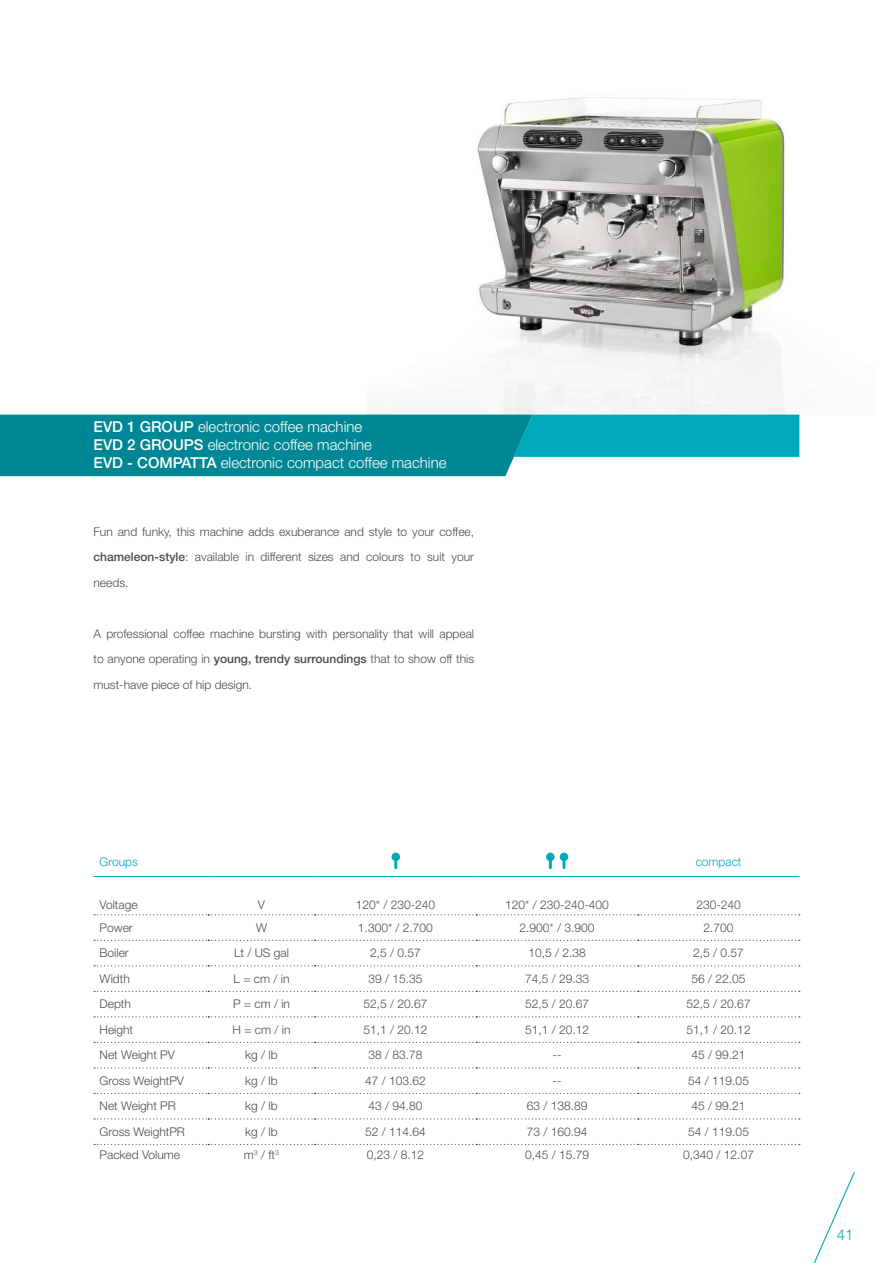
<style>
.page{position:relative;width:893px;height:1263px;background:#fff}
.page>*{position:absolute;margin:0;border:0;box-sizing:border-box;transform-origin:0 0}
.t1{font:300 15px/18px "Helvetica Neue LT Std";color:#fff}
.t2{font:300 15px "Helvetica Neue LT Std";color:#00a9b9}
.t3{font:300 12px/25.5px "Helvetica Neue LT Std";color:#4b4c4d;text-align:justify}
.t4{font:300 12px "Helvetica Neue LT Std";color:#00a9b9}
.s1{font-weight:500}
</style>
<div class="page">
<img style="left:368px;top:97px;width:432px;height:318px">
<svg style="left:0;top:415px;width:799px;height:61px;background:#1c9ca9"></svg>
<svg style="left:94px;top:914px;width:706px;height:1px"></svg>
<svg style="left:94px;top:965px;width:706px;height:1px"></svg>
<svg style="left:94px;top:991px;width:706px;height:1px"></svg>
<svg style="left:94px;top:1016px;width:706px;height:1px"></svg>
<svg style="left:94px;top:1042px;width:706px;height:1px"></svg>
<svg style="left:94px;top:1067px;width:706px;height:1px"></svg>
<svg style="left:94px;top:1093px;width:706px;height:1px"></svg>
<svg style="left:94px;top:1118px;width:706px;height:1px"></svg>
<svg style="left:94px;top:1144px;width:706px;height:1px"></svg>
<svg style="left:94px;top:940px;width:706px;height:1px"></svg>
<hr style="left:94px;top:876px;width:114px;height:1px;background:#00a9b9">
<hr style="left:208px;top:876px;width:107px;height:1px;background:#00a9b9">
<hr style="left:315px;top:876px;width:161px;height:1px;background:#00a9b9">
<hr style="left:476px;top:876px;width:162px;height:1px;background:#00a9b9">
<hr style="left:638px;top:876px;width:161px;height:1px;background:#00a9b9">
<div style="left:391px;top:853px;width:9px;height:8px;background:#00a9b9;border-radius:50%"></div>
<svg style="left:394px;top:861px;width:3px;height:7px"></svg>
<div style="left:546px;top:853px;width:9px;height:8px;background:#00a9b9;border-radius:50%"></div>
<svg style="left:549px;top:861px;width:3px;height:7px"></svg>
<div style="left:560px;top:853px;width:8px;height:8px;background:#00a9b9;border-radius:50%"></div>
<svg style="left:562px;top:860px;width:3px;height:8px"></svg>
<svg style="left:813px;top:1172px;width:42px;height:91px"></svg>
<p class="t1" style="left:94px;top:418px;width:354px"><span class="s1">EVD 1 GROUP</span> electronic coffee machine<br><span class="s1">EVD 2 GROUPS</span> electronic coffee machine<br><span class="s1">EVD - COMPATTA</span> electronic compact coffee machine</p>
<p class="t3" style="left:94px;top:518px;width:382px">Fun and funky, this machine adds exuberance and style to your coffee, <span class="s1">chameleon-style</span>: available in different sizes and colours to suit your needs.</p>
<p class="t3" style="left:94px;top:620px;width:382px">A professional coffee machine bursting with personality that will appeal to anyone operating in <span class="s1">young, trendy surroundings</span> that to show off this must-have piece of hip design.</p>
<p class="t4" style="left:100px;top:854px;width:40px">Groups</p>
<p class="t4" style="left:696px;top:854px;width:47px">compact</p>
<p class="t3" style="left:100px;top:891px;width:40px">Voltage</p>
<p class="t3" style="left:258px;top:891px;width:9px">V</p>
<p class="t3" style="left:356px;top:891px;width:81px">120* / 230-240</p>
<p class="t3" style="left:505px;top:891px;width:105px">120* / 230-240-400</p>
<p class="t3" style="left:696px;top:891px;width:46px">230-240</p>
<p class="t3" style="left:100px;top:914px;width:35px">Power</p>
<p class="t3" style="left:256px;top:914px;width:12px">W</p>
<p class="t3" style="left:358px;top:914px;width:76px">1.300* / 2.700</p>
<p class="t3" style="left:520px;top:914px;width:76px">2.900* / 3.900</p>
<p class="t3" style="left:704px;top:914px;width:32px">2.700</p>
<p class="t3" style="left:100px;top:940px;width:31px">Boiler</p>
<p class="t3" style="left:234px;top:940px;width:56px">Lt / US gal</p>
<p class="t3" style="left:370px;top:940px;width:52px">2,5 / 0.57</p>
<p class="t3" style="left:528px;top:940px;width:59px">10,5 / 2.38</p>
<p class="t3" style="left:693px;top:940px;width:52px">2,5 / 0.57</p>
<p class="t3" style="left:100px;top:966px;width:32px">Width</p>
<p class="t3" style="left:234px;top:966px;width:57px">L = cm / in</p>
<p class="t3" style="left:368px;top:966px;width:56px">39 / 15.35</p>
<p class="t3" style="left:525px;top:966px;width:66px">74,5 / 29.33</p>
<p class="t3" style="left:692px;top:966px;width:56px">56 / 22.05</p>
<p class="t3" style="left:100px;top:991px;width:33px">Depth</p>
<p class="t3" style="left:233px;top:991px;width:58px">P = cm / in</p>
<p class="t3" style="left:363px;top:991px;width:66px">52,5 / 20.67</p>
<p class="t3" style="left:525px;top:991px;width:66px">52,5 / 20.67</p>
<p class="t3" style="left:687px;top:991px;width:66px">52,5 / 20.67</p>
<p class="t3" style="left:100px;top:1017px;width:35px">Height</p>
<p class="t3" style="left:233px;top:1017px;width:59px">H = cm / in</p>
<p class="t3" style="left:363px;top:1017px;width:66px">51,1 / 20.12</p>
<p class="t3" style="left:525px;top:1017px;width:66px">51,1 / 20.12</p>
<p class="t3" style="left:687px;top:1017px;width:66px">51,1 / 20.12</p>
<p class="t3" style="left:100px;top:1042px;width:77px">Net Weight PV</p>
<p class="t3" style="left:245px;top:1042px;width:34px">kg / lb</p>
<p class="t3" style="left:368px;top:1042px;width:56px">38 / 83.78</p>
<p class="t3" style="left:553px;top:1042px;width:10px">--</p>
<p class="t3" style="left:692px;top:1042px;width:56px">45 / 99.21</p>
<p class="t3" style="left:100px;top:1068px;width:86px">Gross WeightPV</p>
<p class="t3" style="left:245px;top:1068px;width:34px">kg / lb</p>
<p class="t3" style="left:365px;top:1068px;width:62px">47 / 103.62</p>
<p class="t3" style="left:553px;top:1068px;width:10px">--</p>
<p class="t3" style="left:688px;top:1068px;width:62px">54 / 119.05</p>
<p class="t3" style="left:100px;top:1093px;width:78px">Net Weight PR</p>
<p class="t3" style="left:245px;top:1093px;width:34px">kg / lb</p>
<p class="t3" style="left:368px;top:1093px;width:56px">43 / 94.80</p>
<p class="t3" style="left:527px;top:1093px;width:62px">63 / 138.89</p>
<p class="t3" style="left:692px;top:1093px;width:56px">45 / 99.21</p>
<p class="t3" style="left:100px;top:1119px;width:87px">Gross WeightPR</p>
<p class="t3" style="left:245px;top:1119px;width:34px">kg / lb</p>
<p class="t3" style="left:365px;top:1119px;width:62px">52 / 114.64</p>
<p class="t3" style="left:527px;top:1119px;width:62px">73 / 160.94</p>
<p class="t3" style="left:688px;top:1119px;width:62px">54 / 119.05</p>
<p class="t3" style="left:100px;top:1142px;width:82px">Packed Volume</p>
<p class="t3" style="left:244px;top:1142px;width:37px">m<sup>3</sup> / ft<sup>3</sup></p>
<p class="t3" style="left:367px;top:1142px;width:59px">0,23 / 8.12</p>
<p class="t3" style="left:525px;top:1142px;width:66px">0,45 / 15.79</p>
<p class="t3" style="left:683px;top:1142px;width:72px">0,340 / 12.07</p>
<p class="t2" style="left:837px;top:1225px;width:18px">41</p>
</div>
